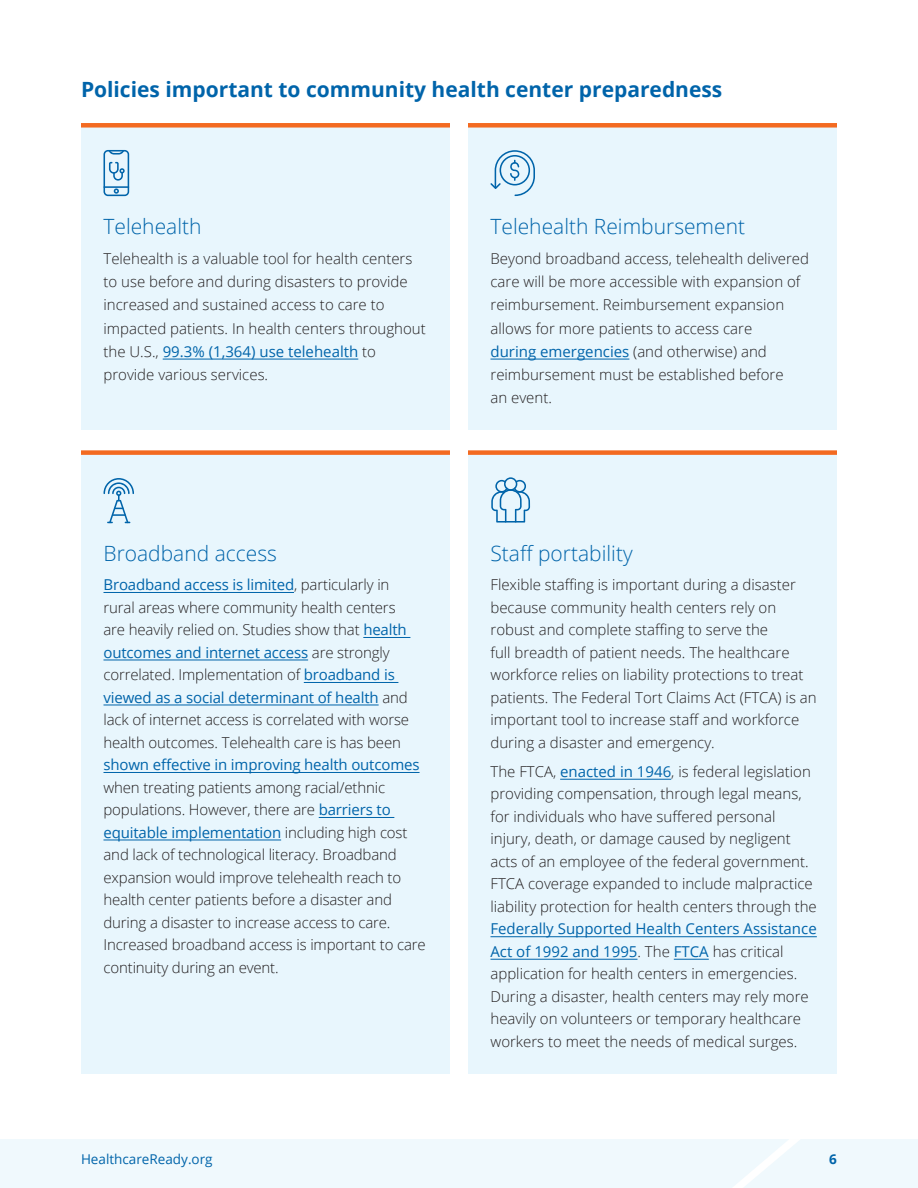
<style>
.page{position:relative;width:918px;height:1188px;background:#fff}
.page>*{position:absolute;margin:0;border:0;box-sizing:border-box;transform-origin:0 0}
.H22{font:300 21px "Open Sans";color:#0064aa}
.H22-2{font:700 21px "Open Sans";color:#0064aa}
.Body{font:300 15px/22.5px "Open Sans";color:#231f20}
.t1{font:13.5px "Open Sans";color:#0064aa}
.t2{font:700 13.5px "Open Sans";color:#0064aa}
.s1{font-weight:400;color:#0064aa}
</style>
<div class="page">
<div style="left:0;top:1139px;width:918px;height:49px;background:#f0f9fd"></div>
<svg style="left:733px;top:1139px;width:67px;height:49px"></svg>
<div style="left:81px;top:128px;width:369px;height:302px;background:#e8f6fd"></div>
<div style="left:81px;top:455px;width:369px;height:619px;background:#e8f6fd"></div>
<div style="left:468px;top:128px;width:369px;height:302px;background:#e8f6fd"></div>
<div style="left:468px;top:455px;width:369px;height:619px;background:#e8f6fd"></div>
<hr style="left:163px;top:359px;width:195px;height:1px;background:#0064aa">
<hr style="left:104px;top:592px;width:190px;height:1px;background:#0064aa">
<hr style="left:363px;top:637px;width:47px;height:1px;background:#0064aa">
<hr style="left:104px;top:660px;width:204px;height:1px;background:#0064aa">
<hr style="left:304px;top:682px;width:94px;height:1px;background:#0064aa">
<hr style="left:104px;top:705px;width:275px;height:1px;background:#0064aa">
<hr style="left:104px;top:772px;width:316px;height:1px;background:#0064aa">
<hr style="left:319px;top:817px;width:75px;height:1px;background:#0064aa">
<hr style="left:104px;top:840px;width:177px;height:1px;background:#0064aa">
<hr style="left:490px;top:359px;width:139px;height:1px;background:#0064aa">
<hr style="left:560px;top:779px;width:111px;height:1px;background:#0064aa">
<hr style="left:490px;top:936px;width:327px;height:1px;background:#0064aa">
<hr style="left:490px;top:959px;width:148px;height:1px;background:#0064aa">
<hr style="left:674px;top:959px;width:35px;height:1px;background:#0064aa">
<svg style="left:103px;top:150px;width:26px;height:46px"></svg>
<svg style="left:490px;top:150px;width:45px;height:46px"></svg>
<svg style="left:103px;top:478px;width:31px;height:45px"></svg>
<svg style="left:491px;top:477px;width:39px;height:46px"></svg>
<div style="left:81px;top:123px;width:369px;height:5px;background:#f36a21"></div>
<div style="left:81px;top:450px;width:369px;height:5px;background:#f36a21"></div>
<div style="left:468px;top:123px;width:369px;height:5px;background:#f36a21"></div>
<div style="left:468px;top:450px;width:369px;height:5px;background:#f36a21"></div>
<p class="H22-2" style="left:81px;top:75px;width:643px">Policies important to community health center preparedness</p>
<p class="H22" style="left:104px;top:212px;width:100px">Telehealth</p>
<p class="Body" style="left:104px;top:246px;width:324px;line-height:23.2px">Telehealth is a valuable tool for health centers to use before and during disasters to provide increased and sustained access to care to impacted patients. In health centers throughout the U.S., <span class="s1">99.3% (1,364) use telehealth</span> to provide various services.</p>
<p class="H22" style="left:104px;top:539px;width:175px">Broadband access</p>
<p class="Body" style="left:104px;top:573px;width:324px"><span class="s1">Broadband access is limited</span>, particularly in<br>rural areas where community health centers<br>are heavily relied on. Studies show that <span class="s1">health outcomes and internet access</span> are strongly correlated. Implementation of <span class="s1">broadband is viewed as a social determinant of health</span> and lack of internet access is correlated with worse health outcomes. Telehealth care is has been <span class="s1">shown effective in improving health outcomes </span>when treating patients among racial/ethnic populations. However, there are <span class="s1">barriers to equitable implementation</span> including high cost and lack of technological literacy. Broadband expansion would improve telehealth reach to health center patients before a disaster and during a disaster to increase access to care.<br>Increased broadband access is important to care continuity during an event.</p>
<p class="H22" style="left:490px;top:212px;width:256px">Telehealth Reimbursement</p>
<p class="Body" style="left:490px;top:246px;width:320px;line-height:23.2px">Beyond broadband access, telehealth delivered care will be more accessible with expansion of reimbursement. Reimbursement expansion allows for more patients to access care<br><span class="s1">during emergencies</span> (and otherwise) and reimbursement must be established before<br>an event.</p>
<p class="H22" style="left:490px;top:539px;width:144px">Staff portability</p>
<p class="Body" style="left:490px;top:573px;width:328px">Flexible staffing is important during a disaster because community health centers rely on robust and complete staffing to serve the<br>full breadth of patient needs. The healthcare workforce relies on liability protections to treat patients. The Federal Tort Claims Act (FTCA) is an important tool to increase staff and workforce during a disaster and emergency.</p>
<p class="Body" style="left:490px;top:760px;width:328px">The FTCA, <span class="s1">enacted in 1946</span>, is federal legislation providing compensation, through legal means, for individuals who have suffered personal injury, death, or damage caused by negligent acts of an employee of the federal government.<br>FTCA coverage expanded to include malpractice liability protection for health centers through the <span class="s1">Federally Supported Health Centers Assistance Act of 1992 and 1995</span>. The <span class="s1">FTCA</span> has critical application for health centers in emergencies.<br>During a disaster, health centers may rely more heavily on volunteers or temporary healthcare workers to meet the needs of medical surges.</p>
<p class="t1" style="left:81px;top:1150px;width:133px">HealthcareReady.org</p>
<p class="t2" style="left:829px;top:1150px;width:9px">6</p>
</div>
